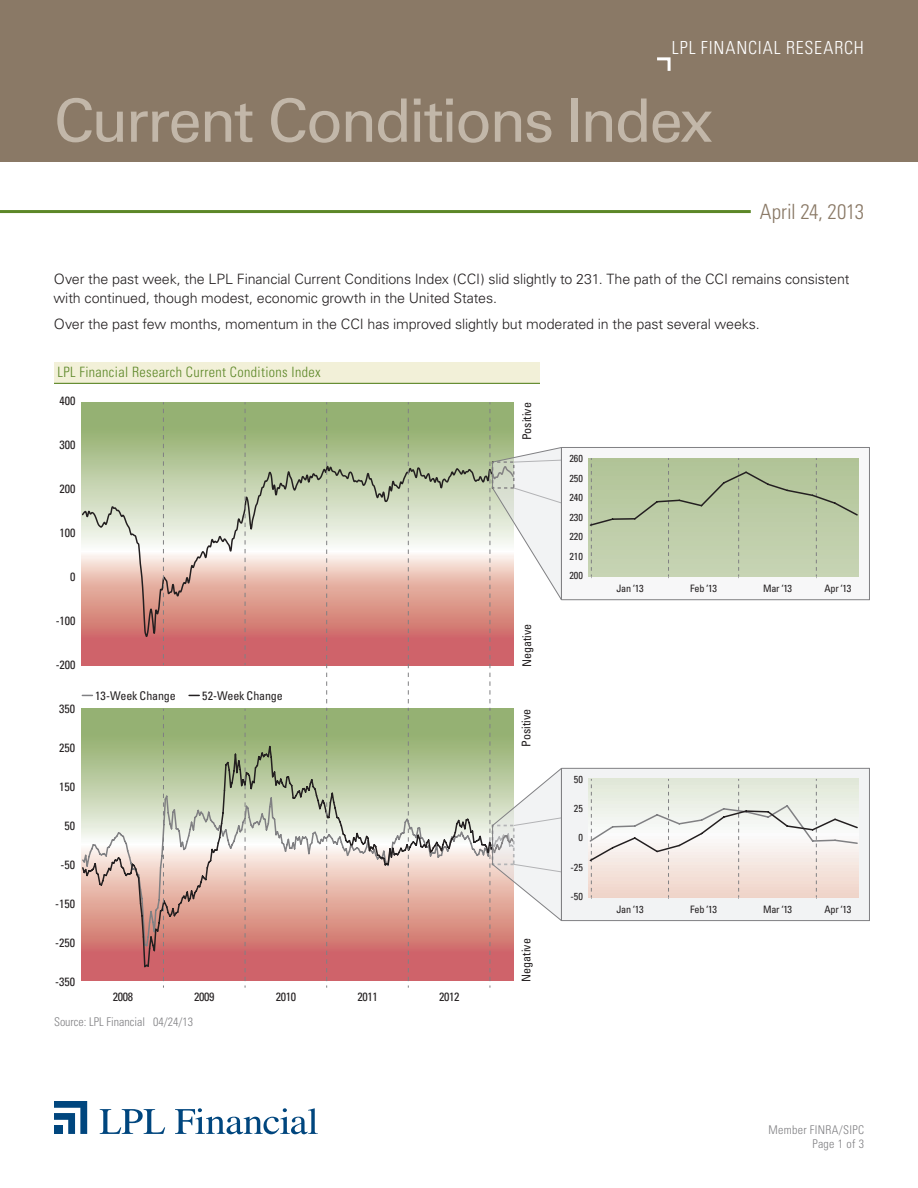
<style>
.page{position:relative;width:918px;height:1188px;background:#fff}
.page>*{position:absolute;margin:0;border:0;box-sizing:border-box;transform-origin:0 0}
.t1{font:60px "Univers";letter-spacing:-.035em;color:#c2b7a9}
.t2{font:300 condensed 21px "Univers";letter-spacing:-.005em;color:#8a7966}
.t3{font:300 condensed 18px "Univers";letter-spacing:.05em;color:#fff}
.Body_Copy{font:300 14.25px/18.8px "Univers";letter-spacing:-.01em;color:#231f20}
.table_header{font:300 condensed 14.25px "Univers";letter-spacing:.025em;color:#5c8727}
.t4{font:condensed 12px "Univers";color:#231f20}
.t5{font:300 condensed 12px "Univers";color:#808083}
.t6{font:300 condensed 12px "Univers";letter-spacing:.025em;color:#808083}
.t7{font:condensed 10.2px/19.5px "Univers";letter-spacing:-.025em;color:#231f20;text-align:justify}
</style>
<div class="page">
<div style="left:0;top:0;width:918px;height:162px;background:#8a7966"></div>
<svg style="left:657px;top:57px;width:14px;height:14px"></svg>
<svg style="left:100px;top:1109px;width:65px;height:25px"></svg>
<svg style="left:175px;top:1108px;width:143px;height:26px"></svg>
<svg style="left:54px;top:1101px;width:33px;height:33px"></svg>
<div style="left:54px;top:1125px;width:9px;height:9px;background:#00467e"></div>
<svg style="left:82px;top:709px;width:408px;height:272px;background:#a49e71"></svg>
<svg style="left:82px;top:402px;width:408px;height:263px;background:#ad9c77"></svg>
<svg style="left:82px;top:464px;width:408px;height:173px;background:#d9c2b1"></svg>
<svg style="left:82px;top:745px;width:408px;height:224px;background:#d0b5a3"></svg>
<svg style="left:163px;top:709px;width:1px;height:279px"></svg>
<svg style="left:163px;top:402px;width:1px;height:263px"></svg>
<svg style="left:245px;top:709px;width:1px;height:279px"></svg>
<svg style="left:245px;top:402px;width:1px;height:263px"></svg>
<svg style="left:326px;top:402px;width:1px;height:586px"></svg>
<svg style="left:408px;top:402px;width:1px;height:586px"></svg>
<svg style="left:490px;top:402px;width:380px;height:586px"></svg>
<div style="left:54px;top:362px;width:486px;height:21px;background:#f2f0d8"></div>
<hr style="left:54px;top:383px;width:486px;height:1px;background:#5c8727">
<hr style="left:0;top:210px;width:751px;height:3px;background:#5c8727">
<p class="t3" style="left:672px;top:37px;width:194px">LPL FINANCIAL RESEARCH</p>
<h1 class="t1" style="left:54px;top:85px;width:661px">Current Conditions Index</h1>
<p class="t2" style="left:760px;top:199px;width:106px">April 24, 2013</p>
<p class="Body_Copy" style="left:53px;top:270px;width:797px">Over the past week, the LPL Financial Current Conditions Index (CCI) slid slightly to 231. The path of the CCI remains consistent with continued, though modest, economic growth in the United States.</p>
<p class="Body_Copy" style="left:54px;top:314px;width:707px">Over the past few months, momentum in the CCI has improved slightly but moderated in the past several weeks.</p>
<p class="table_header" style="left:58px;top:364px;width:265px">LPL Financial Research Current Conditions Index</p>
<p class="t4" style="left:60px;top:393px;width:17px">400</p>
<p class="t4" style="left:60px;top:437px;width:17px">300</p>
<p class="t4" style="left:60px;top:481px;width:17px">200</p>
<p class="t4" style="left:60px;top:525px;width:17px">100</p>
<p class="t4" style="left:70px;top:569px;width:7px">0</p>
<p class="t4" style="left:56px;top:613px;width:21px">-100</p>
<p class="t4" style="left:56px;top:657px;width:21px">-200</p>
<p class="t4" style="left:59px;top:701px;width:17px">350</p>
<p class="t4" style="left:59px;top:740px;width:17px">250</p>
<p class="t4" style="left:59px;top:779px;width:17px">150</p>
<p class="t4" style="left:64px;top:818px;width:12px">50</p>
<p class="t4" style="left:60px;top:857px;width:16px">-50</p>
<p class="t4" style="left:55px;top:896px;width:21px">-150</p>
<p class="t4" style="left:55px;top:935px;width:21px">-250</p>
<p class="t4" style="left:55px;top:974px;width:21px">-350</p>
<p class="t4" style="left:95px;top:689px;width:82px">13-Week Change</p>
<p class="t4" style="left:202px;top:689px;width:82px">52-Week Change</p>
<p class="t4" style="left:113px;top:989px;width:22px">2008</p>
<p class="t4" style="left:194px;top:989px;width:22px">2009</p>
<p class="t4" style="left:276px;top:989px;width:22px">2010</p>
<p class="t4" style="left:357px;top:989px;width:22px">2011</p>
<p class="t4" style="left:439px;top:989px;width:22px">2012</p>
<p class="t5" style="left:54px;top:1015px;width:141px">Source: LPL Financial 04/24/13</p>
<p class="t4" style="left:519px;top:440px;width:39px;rotate:-90deg">Positive</p>
<p class="t4" style="left:519px;top:667px;width:45px;rotate:-90deg">Negative</p>
<p class="t4" style="left:518px;top:747px;width:39px;rotate:-90deg">Positive</p>
<p class="t4" style="left:518px;top:982px;width:45px;rotate:-90deg">Negative</p>
<p class="t7" style="left:569px;top:449px;width:15px">260<br>250<br>240<br>230<br>220<br>210<br>200</p>
<p class="t7" style="left:616px;top:578px;width:29px">Jan ‘13</p>
<p class="t7" style="left:574px;top:769px;width:11px">50</p>
<p class="t7" style="left:574px;top:799px;width:11px">25</p>
<p class="t7" style="left:578px;top:828px;width:6px">0</p>
<p class="t7" style="left:571px;top:857px;width:14px">-25</p>
<p class="t7" style="left:571px;top:886px;width:14px">-50</p>
<p class="t7" style="left:616px;top:899px;width:29px">Jan ‘13</p>
<p class="t7" style="left:690px;top:578px;width:28px">Feb ‘13</p>
<p class="t7" style="left:763px;top:578px;width:31px">Mar ‘13</p>
<p class="t7" style="left:825px;top:578px;width:28px">Apr ‘13</p>
<p class="t7" style="left:690px;top:899px;width:28px">Feb ‘13</p>
<p class="t7" style="left:763px;top:899px;width:31px">Mar ‘13</p>
<p class="t7" style="left:825px;top:899px;width:28px">Apr ‘13</p>
<p class="t6" style="left:769px;top:1122px;width:97px">Member FINRA/SIPC</p>
<p class="t5" style="left:812px;top:1137px;width:53px">Page 1 of 3</p>
</div>
